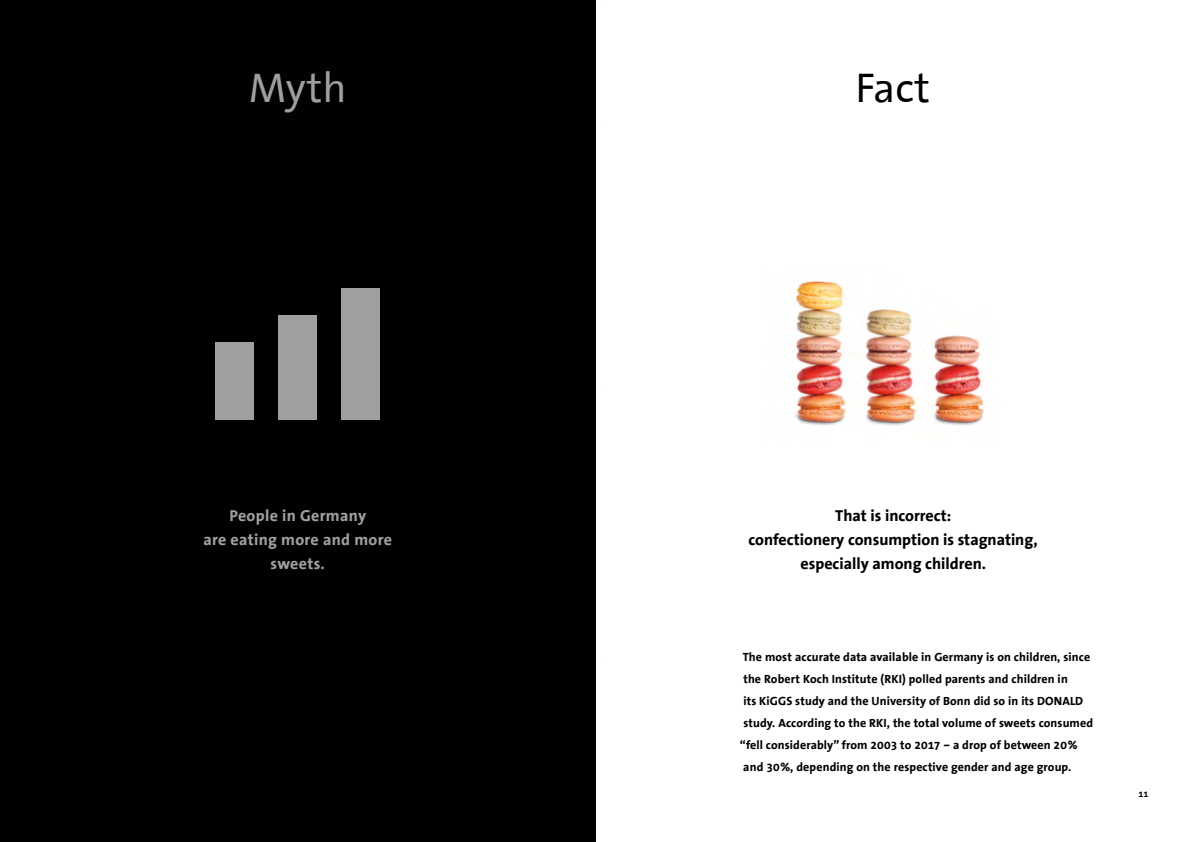
<style>
.page{position:relative;width:1191px;height:842px;background:#fff}
.page>*{position:absolute;margin:0;border:0;box-sizing:border-box;transform-origin:0 0}
.t1{font:42px "BDSI The Sans Office";color:#9f9f9e}
.t2{font:42px "BDSI The Sans Office";color:#000}
.t3{font:700 16px/24px "BDSI The Sans Office";color:#000;text-align:center}
.t4{font:700 16px/24px "BDSI The Sans Office";letter-spacing:.02em;color:#9f9f9e;text-align:center}
.t5{font:700 12px "BDSI The Sans Office";letter-spacing:.01em;color:#000}
.t6{font:700 9px "BDSI The Sans Office";color:#000}
</style>
<div class="page">
<div style="left:0;top:0;width:595px;height:842px;background:#010101"></div>
<div style="left:215px;top:342px;width:39px;height:77px;background:#9f9f9e"></div>
<div style="left:278px;top:315px;width:39px;height:104px;background:#9f9f9e"></div>
<div style="left:341px;top:288px;width:39px;height:131px;background:#9f9f9e"></div>
<img style="left:794px;top:278px;width:191px;height:150px">
<h1 class="t1" style="left:249px;top:65px;width:99px">Myth</h1>
<h1 class="t2" style="left:855px;top:65px;width:76px">Fact</h1>
<h2 class="t4" style="left:203px;top:504px;width:190px">People in Germany<br>are eating more and more sweets.</h2>
<h2 class="t3" style="left:748px;top:504px;width:291px">That is incorrect:<br>confectionery consumption is stagnating, especially among children.</h2>
<p class="t5" style="left:742px;top:650px;width:349px">The most accurate data available in Germany is on children, since</p>
<p class="t5" style="left:743px;top:672px;width:326px">the Robert Koch Institute (RKI) polled parents and children in</p>
<p class="t5" style="left:743px;top:694px;width:341px">its KiGGS study and the University of Bonn did so in its DONALD</p>
<p class="t5" style="left:743px;top:716px;width:351px">study. According to the RKI, the total volume of sweets consumed</p>
<p class="t5" style="left:740px;top:738px;width:339px">“fell considerably” from 2003 to 2017 – a drop of between 20%</p>
<p class="t5" style="left:743px;top:760px;width:329px">and 30%, depending on the respective gender and age group.</p>
<p class="t6" style="left:1138px;top:788px;width:11px">11</p>
</div>
